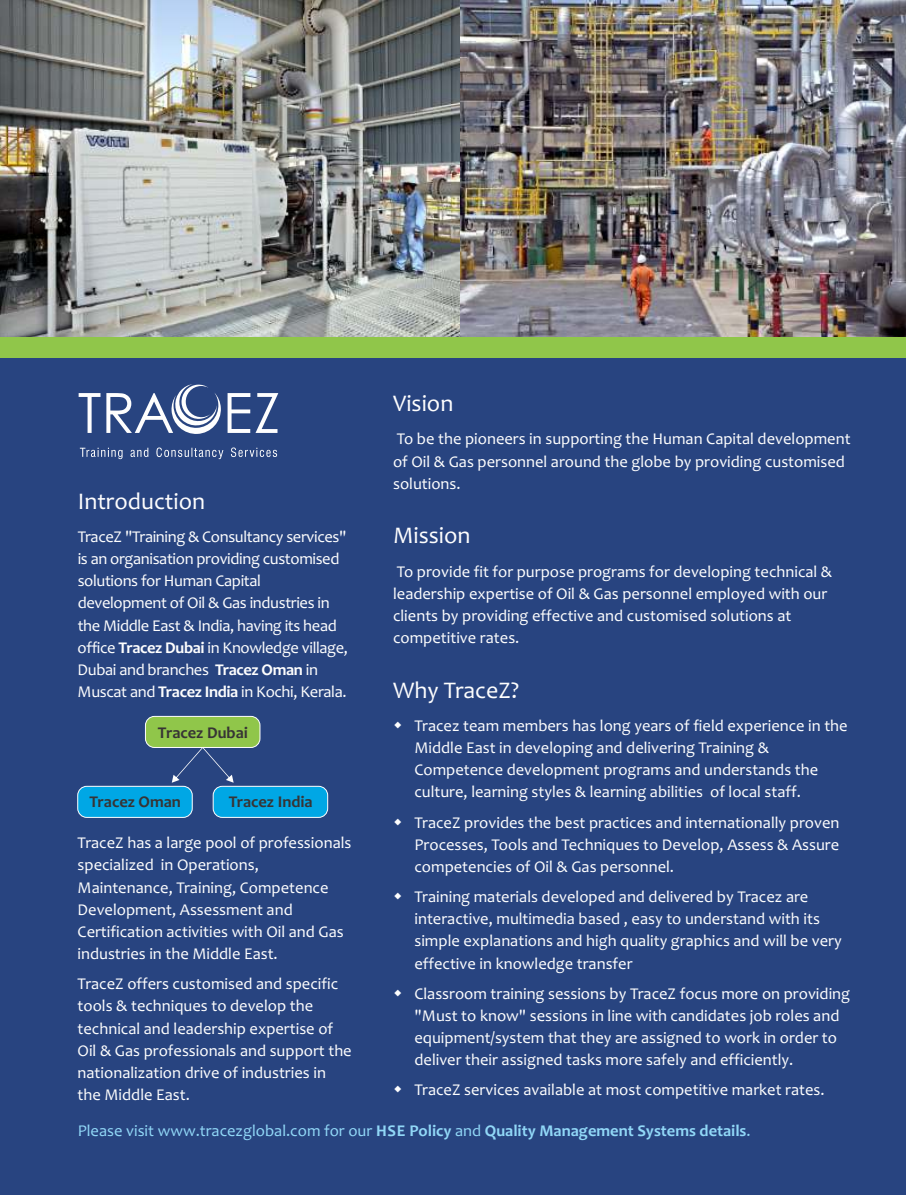
<style>
.page{position:relative;width:906px;height:1195px;background:#fff}
.page>*{position:absolute;margin:0;border:0;box-sizing:border-box;transform-origin:0 0}
.t1{font:24px "Candara";color:#fefefe}
.t2{font:16.5px/22.2px "Candara";color:#fefefe}
.t3{font:16.5px/22.2px "Candara";letter-spacing:-.02em;color:#fefefe}
.t4{font:16.5px "Candara";color:#91d8f7}
.t5{font:700 16.5px "Candara";color:#373435}
.s1{font-weight:700}
</style>
<div class="page">
<div style="left:0;top:13px;width:906px;height:1182px;background:#284480"></div>
<img style="left:0;top:0;width:906px;height:338px">
<div style="left:0;top:338px;width:906px;height:20px;background:#90c64a"></div>
<svg style="left:80px;top:447px;width:197px;height:12px"></svg>
<svg style="left:79px;top:393px;width:21px;height:40px"></svg>
<svg style="left:227px;top:393px;width:51px;height:40px"></svg>
<svg style="left:106px;top:384px;width:115px;height:50px"></svg>
<div style="left:145px;top:716px;width:115px;height:32px;background:#90c64a;border:1px solid #fefefe;border-radius:9px"></div>
<div style="left:77px;top:786px;width:116px;height:32px;background:#00a7e5;border:1px solid #fefefe;border-radius:9px"></div>
<div style="left:213px;top:786px;width:115px;height:32px;background:#00a7e5;border:1px solid #fefefe;border-radius:9px"></div>
<svg style="left:172px;top:747px;width:62px;height:36px"></svg>
<h1 class="t1" style="left:393px;top:394px;width:62px">Vision</h1>
<p class="t2" style="left:393px;top:430px;width:459px">To be the pioneers in supporting the Human Capital development of Oil &amp; Gas personnel around the globe by providing customised solutions.</p>
<h1 class="t1" style="left:393px;top:526px;width:79px">Mission</h1>
<p class="t2" style="left:393px;top:562px;width:440px">To provide fit for purpose programs for developing technical &amp; leadership expertise of Oil &amp; Gas personnel employed with our clients by providing effective and customised solutions at competitive rates.</p>
<h1 class="t1" style="left:393px;top:680px;width:128px">Why TraceZ?</h1>
<p class="t2" style="left:414px;top:716px;width:435px">Tracez team members has long years of field experience in the Middle East in developing and delivering Training &amp; Competence development programs and understands the culture, learning styles &amp; learning abilities of local staff.</p>
<p class="t2" style="left:414px;top:813px;width:426px;text-align:justify">TraceZ provides the best practices and internationally proven Processes, Tools and Techniques to Develop, Assess &amp; Assure competencies of Oil &amp; Gas personnel.</p>
<p class="t2" style="left:414px;top:887px;width:429px">Training materials developed and delivered by Tracez are interactive, multimedia based , easy to understand with its simple explanations and high quality graphics and will be very effective in knowledge transfer</p>
<p class="t2" style="left:414px;top:984px;width:437px">Classroom training sessions by TraceZ focus more on providing "Must to know" sessions in line with candidates job roles and equipment/system that they are assigned to work in order to deliver their assigned tasks more safely and efficiently.</p>
<p class="t2" style="left:414px;top:1080px;width:412px">TraceZ services available at most competitive market rates.</p>
<p class="t4" style="left:78px;top:1124px;width:674px">Please visit www.tracezglobal.com for our <span class="s1">HSE Policy</span> and <span class="s1">Quality Management Systems details</span>.</p>
<h1 class="t1" style="left:78px;top:491px;width:129px">Introduction</h1>
<p class="t3" style="left:78px;top:527px;width:272px">TraceZ "Training &amp; Consultancy services" is an organisation providing customised solutions for Human Capital development of Oil &amp; Gas industries in the Middle East &amp; India, having its head office <span class="s1">Tracez Dubai</span> in Knowledge village, Dubai and branches <span class="s1">Tracez Oman</span> in Muscat and <span class="s1">Tracez India</span> in Kochi, Kerala.</p>
<p class="t5" style="left:158px;top:725px;width:91px">Tracez Dubai</p>
<p class="t5" style="left:89px;top:795px;width:93px">Tracez Oman</p>
<p class="t5" style="left:229px;top:795px;width:85px">Tracez India</p>
<p class="t2" style="left:78px;top:833px;width:275px">TraceZ has a large pool of professionals specialized in Operations, Maintenance, Training, Competence Development, Assessment and Certification activities with Oil and Gas industries in the Middle East.</p>
<p class="t2" style="left:78px;top:974px;width:276px">TraceZ offers customised and specific tools &amp; techniques to develop the technical and leadership expertise of Oil &amp; Gas professionals and support the nationalization drive of industries in the Middle East.</p>
</div>
